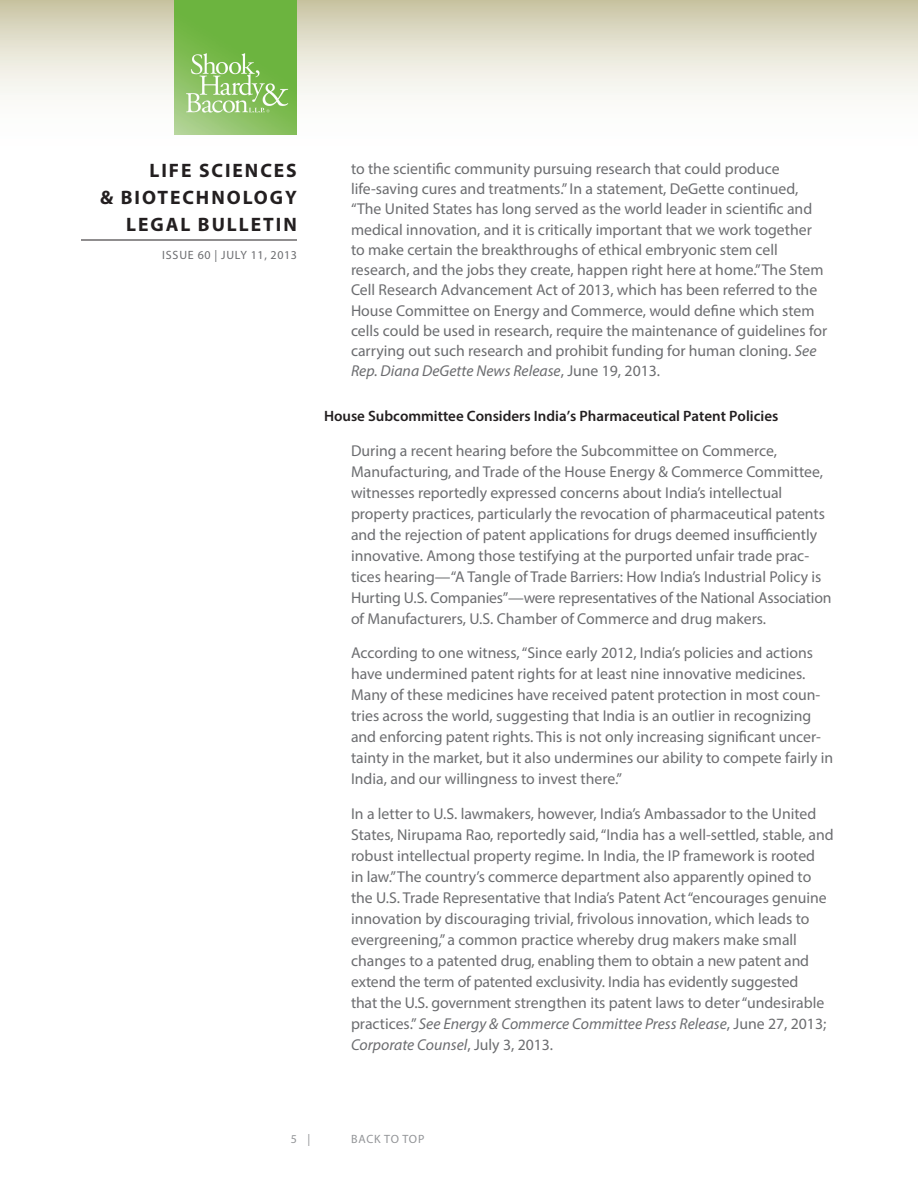
<style>
.page{position:relative;width:918px;height:1188px;background:#fff}
.page>*{position:absolute;margin:0;border:0;box-sizing:border-box;transform-origin:0 0}
.t1{font:700 19.5px/27px "Myriad Pro";letter-spacing:.1em;color:#231f20;text-align:right}
.Body{font:15.75px/21px "Myriad Pro";color:#6c6d70}
.Subhead{font:600 15px "Myriad Pro";color:#231f20}
.t2{font:12px "Myriad Pro";letter-spacing:.06em;color:#6c6d70}
.t3{font:12px "Myriad Pro";letter-spacing:.06em;color:#939598}
.s1{font-style:italic}
</style>
<div class="page">
<svg style="left:0;top:0;width:918px;height:135px"></svg>
<hr style="left:81px;top:240px;width:216px;height:1px;background:#231f20">
<img style="left:175px;top:0;width:122px;height:135px">
<p class="t1" style="left:100px;top:156px;width:198px">LIFE SCIENCES<br>&amp; BIOTECHNOLOGY<br>LEGAL BULLETIN</p>
<p class="t2" style="left:162px;top:248px;width:136px">ISSUE 60 | JULY 11, 2013</p>
<p class="Body" style="left:351px;top:158px;width:478px;line-height:20.2px">to the scientific community pursuing research that could produce life-saving cures and treatments.” In a statement, DeGette continued, “The United States has long served as the world leader in scientific and medical innovation, and it is critically important that we work together to make certain the breakthroughs of ethical embryonic stem cell research, and the jobs they create, happen right here at home.” The Stem Cell Research Advancement Act of 2013, which has been referred to the House Committee on Energy and Commerce, would define which stem cells could be used in research, require the maintenance of guidelines for carrying out such research and prohibit funding for human cloning. <span class="s1">See Rep. Diana DeGette News Release</span>, June 19, 2013.</p>
<p class="Subhead" style="left:324px;top:407px;width:456px">House Subcommittee Considers India’s Pharmaceutical Patent Policies</p>
<p class="Body" style="left:351px;top:440px;width:482px">During a recent hearing before the Subcommittee on Commerce, Manufacturing, and Trade of the House Energy &amp; Commerce Committee, witnesses reportedly expressed concerns about India’s intellectual property practices, particularly the revocation of pharmaceutical patents and the rejection of patent applications for drugs deemed insufficiently innovative. Among those testifying at the purported unfair trade prac&shy;tices hearing—“A Tangle of Trade Barriers: How India’s Industrial Policy is Hurting U.S. Companies”—were representatives of the National Association of Manufacturers, U.S. Chamber of Commerce and drug makers.</p>
<p class="Body" style="left:351px;top:642px;width:484px">According to one witness, “Since early 2012, India’s policies and actions have undermined patent rights for at least nine innovative medicines.<br>Many of these medicines have received patent protection in most coun&shy;tries across the world, suggesting that India is an outlier in recognizing and enforcing patent rights. This is not only increasing significant uncer&shy;tainty in the market, but it also undermines our ability to compete fairly in India, and our willingness to invest there.”</p>
<p class="Body" style="left:351px;top:803px;width:484px">In a letter to U.S. lawmakers, however, India’s Ambassador to the United States, Nirupama Rao, reportedly said, “India has a well-settled, stable, and robust intellectual property regime. In India, the IP framework is rooted<br>in law.” The country’s commerce department also apparently opined to the U.S. Trade Representative that India’s Patent Act “encourages genuine innovation by discouraging trivial, frivolous innovation, which leads to evergreening,” a common practice whereby drug makers make small changes to a patented drug, enabling them to obtain a new patent and extend the term of patented exclusivity. India has evidently suggested<br>that the U.S. government strengthen its patent laws to deter “undesirable practices.” <span class="s1">See Energy &amp; Commerce Committee Press Release</span>, June 27, 2013; <span class="s1">Corporate Counsel</span>, July 3, 2013.</p>
<p class="t3" style="left:291px;top:1132px;width:21px">5 |</p>
<p class="t3" style="left:351px;top:1132px;width:75px">BACK TO TOP</p>
</div>
